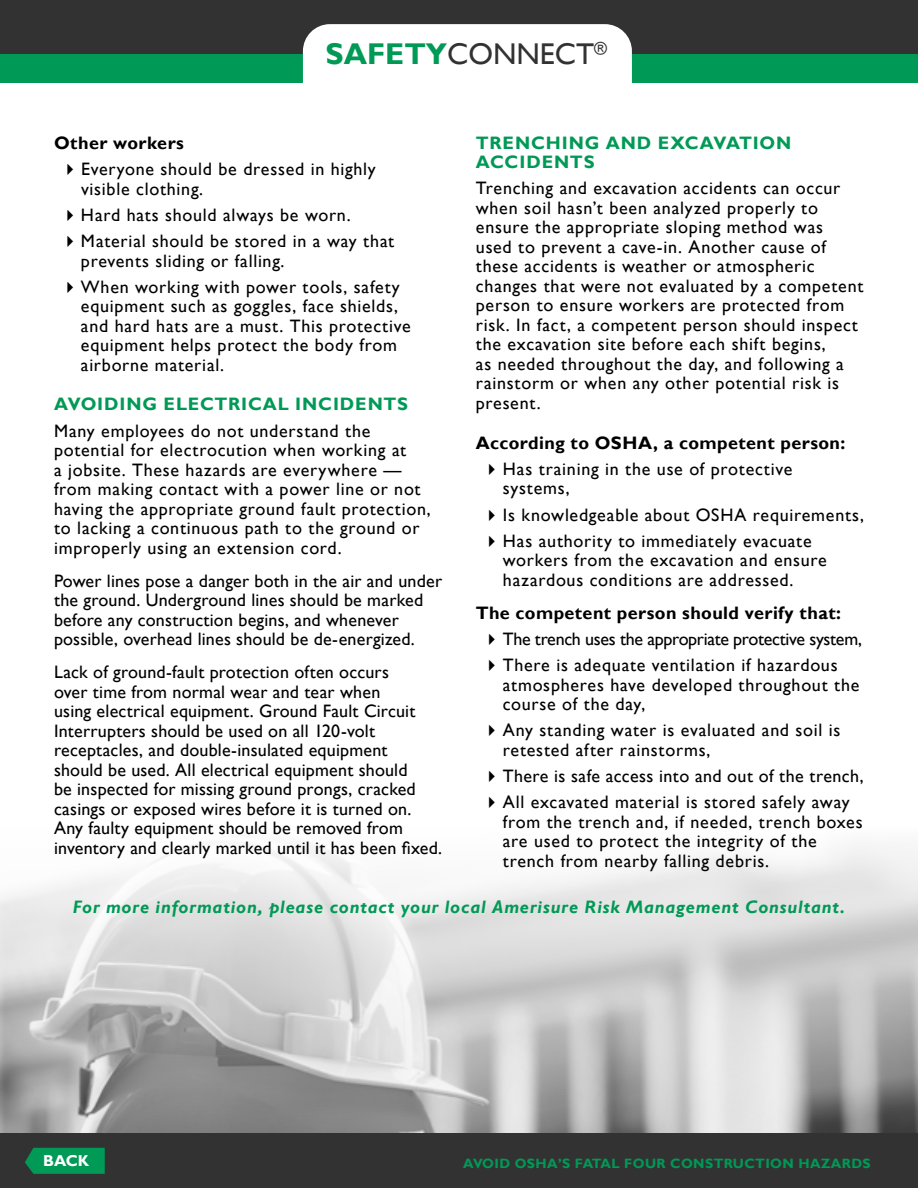
<style>
.page{position:relative;width:918px;height:1188px;background:#fff}
.page>*{position:absolute;margin:0;border:0;box-sizing:border-box;transform-origin:0 0}
.t1{font:30px "Gill Sans";color:#323232}
.t2{font:18px/19.5px "Gill Sans";letter-spacing:.04em;color:#000}
.t3{font:18px/19.5px "Gill Sans";letter-spacing:.01em;color:#000}
.t4{font:18px/26.2px "Gill Sans";letter-spacing:-.01em;color:#000}
.t5{font:700 18px "Gill Sans";letter-spacing:.025em;color:#000}
.t6{font:italic 700 18px "Gill Sans";letter-spacing:.045em;color:#009956}
.t7{font:700 18px/19.5px "Gill Sans";letter-spacing:.045em;color:#009956}
.t8{font:700 15.75px "Gill Sans";color:#fff}
.t9{font:700 13.5px "Gill Sans";letter-spacing:.03em;color:#009956}
.s1{font-weight:700;color:#009956}
</style>
<div class="page">
<img style="left:0;top:846px;width:918px;height:287px">
<div style="left:0;top:0;width:918px;height:54px;background:#323232"></div>
<div style="left:0;top:54px;width:918px;height:28px;background:#009956"></div>
<div style="left:303px;top:24px;width:329px;height:59px;background:#fff"></div>
<div style="left:0;top:1133px;width:918px;height:55px;background:#323232"></div>
<svg style="left:25px;top:1148px;width:80px;height:26px;background:#029253"></svg>
<h1 class="t1" style="left:326px;top:42px;width:283px"><span class="s1">SAFETY</span>CONNECT<sup>®</sup></h1>
<p class="t7" style="left:476px;top:134px;width:317px">TRENCHING AND EXCAVATION<br>ACCIDENTS</p>
<p class="t2" style="left:476px;top:180px;width:389px">Trenching and excavation accidents can occur when soil hasn’t been analyzed properly to ensure the appropriate sloping method was used to prevent a cave-in. Another cause of these accidents is weather or atmospheric changes that were not evaluated by a competent person to ensure workers are protected from risk. In fact, a competent person should inspect the excavation site before each shift begins,<br>as needed throughout the day, and following a rainstorm or when any other potential risk is present.</p>
<p class="t5" style="left:476px;top:435px;width:371px">According to OSHA, a competent person:</p>
<p class="t2" style="left:503px;top:460px;width:291px">Has training in the use of protective systems,</p>
<p class="t2" style="left:503px;top:503px;width:363px;line-height:26.2px">Is knowledgeable about OSHA requirements,<br>Has authority to immediately evacuate</p>
<p class="t2" style="left:503px;top:552px;width:325px">workers from the excavation and ensure hazardous conditions are addressed.</p>
<p class="t5" style="left:476px;top:605px;width:367px">The competent person should verify that:</p>
<p class="t4" style="left:503px;top:627px;width:361px">The trench uses the appropriate protective system,<br>There is adequate ventilation if hazardous</p>
<p class="t2" style="left:503px;top:676px;width:358px">atmospheres have developed throughout the course of the day,</p>
<p class="t2" style="left:503px;top:722px;width:339px">Any standing water is evaluated and soil is retested after rainstorms,</p>
<p class="t2" style="left:503px;top:764px;width:362px;line-height:26.2px">There is safe access into and out of the trench,<br>All excavated material is stored safely away</p>
<p class="t2" style="left:503px;top:813px;width:361px">from the trench and, if needed, trench boxes are used to protect the integrity of the trench from nearby falling debris.</p>
<p class="t6" style="left:73px;top:899px;width:774px">For more information, please contact your local Amerisure Risk Management Consultant.</p>
<p class="t5" style="left:54px;top:135px;width:132px">Other workers</p>
<p class="t2" style="left:81px;top:161px;width:296px">Everyone should be dressed in highly visible clothing.</p>
<p class="t2" style="left:81px;top:203px;width:315px;line-height:26.2px">Hard hats should always be worn.<br>Material should be stored in a way that</p>
<p class="t2" style="left:81px;top:249px;width:320px;line-height:26.2px">prevents sliding or falling.<br>When working with power tools, safety</p>
<p class="t2" style="left:81px;top:298px;width:331px">equipment such as goggles, face shields, and hard hats are a must. This protective equipment helps protect the body from airborne material.</p>
<p class="t7" style="left:54px;top:396px;width:356px">AVOIDING ELECTRICAL INCIDENTS</p>
<p class="t2" style="left:54px;top:422px;width:378px">Many employees do not understand the potential for electrocution when working at<br>a jobsite. These hazards are everywhere — from making contact with a power line or not having the appropriate ground fault protection, to lacking a continuous path to the ground or improperly using an extension cord.</p>
<p class="t3" style="left:54px;top:572px;width:390px">Power lines pose a danger both in the air and under the ground. Underground lines should be marked before any construction begins, and whenever possible, overhead lines should be de-energized.</p>
<p class="t3" style="left:54px;top:664px;width:390px">Lack of ground-fault protection often occurs<br>over time from normal wear and tear when<br>using electrical equipment. Ground Fault Circuit Interrupters should be used on all 120-volt receptacles, and double-insulated equipment<br>should be used. All electrical equipment should<br>be inspected for missing ground prongs, cracked casings or exposed wires before it is turned on.<br>Any faulty equipment should be removed from inventory and clearly marked until it has been fixed.</p>
<p class="t8" style="left:43px;top:1154px;width:48px">BACK</p>
<p class="t9" style="left:463px;top:1157px;width:409px">AVOID OSHA’S FATAL FOUR CONSTRUCTION HAZARDS</p>
</div>
